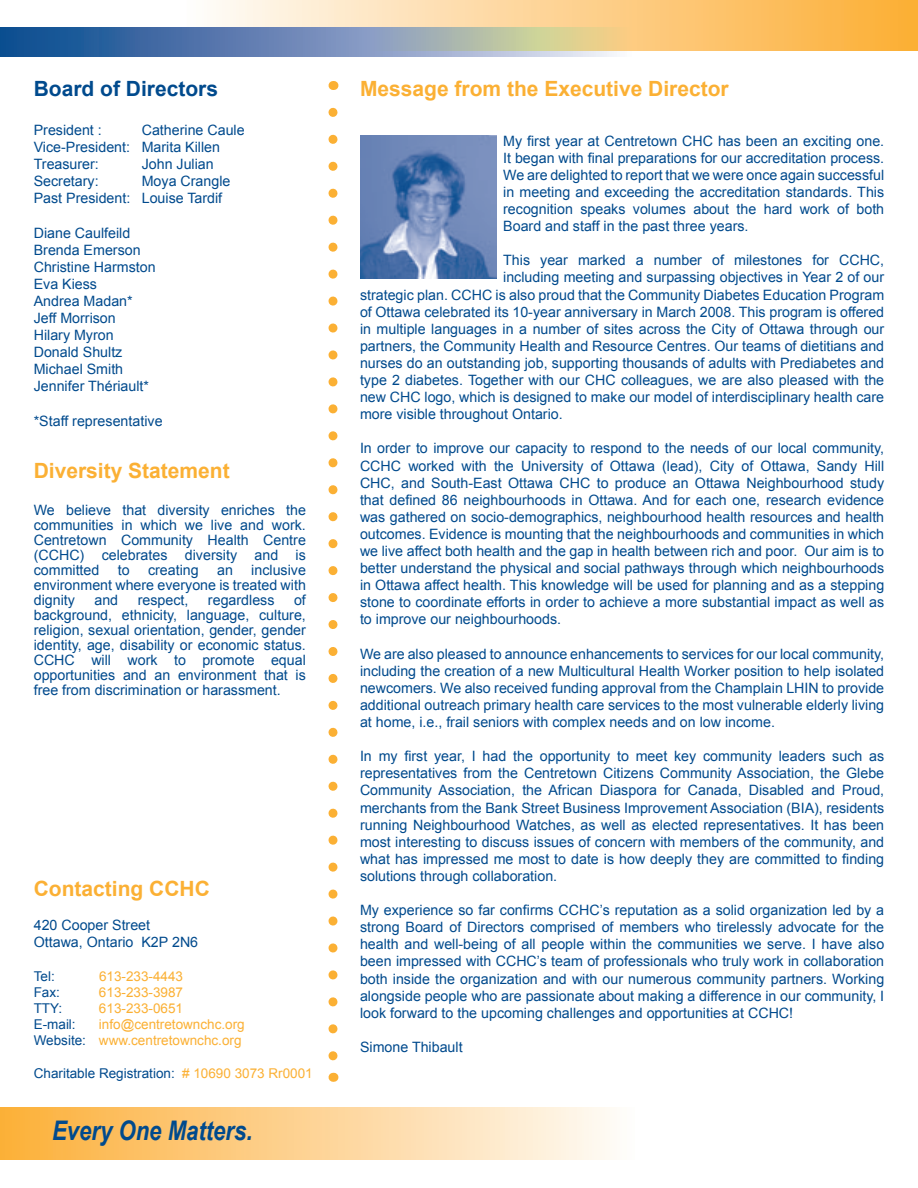
<style>
.page{position:relative;width:918px;height:1188px;background:#fff}
.page>*{position:absolute;margin:0;border:0;box-sizing:border-box;transform-origin:0 0}
.t1{font:italic 700 27px "Arial Narrow";color:#004a8d}
.t2{font:700 21px "Arial";color:#fbb034}
.t3{font:700 21px "Arial";color:#004a8d}
.t4{font:14.25px/17.1px "Arial";color:#004a8d;text-align:justify}
.t5{font:13.5px/16.2px "Arial";color:#fbb034;text-align:right}
.t6{font:13.5px "Arial";color:#004a8d}
.s1{color:#004a8d}
.s2{color:#fbb034}
</style>
<div class="page">
<div style="left:0;top:27px;width:634px;height:29px;background:linear-gradient(to right,#034089,#f2ecf7)"></div>
<svg style="left:187px;top:0;width:731px;height:50px;background:#e2c391"></svg>
<div style="left:0;top:1107px;width:634px;height:52px;background:linear-gradient(to right,#fcaf38,#fffbf8)"></div>
<svg style="left:328px;top:112px;width:10px;height:949px"></svg>
<img style="left:360px;top:135px;width:136px;height:143px">
<h2 class="t3" style="left:34px;top:75px;width:186px">Board of Directors</h2>
<p class="t4" style="left:34px;top:122px;width:70px">President :</p>
<p class="t4" style="left:34px;top:122px;width:212px;text-align:left;text-indent:108px">Catherine Caule<br>Vice-President: Marita Killen<br>Treasurer:</p>
<p class="t4" style="left:142px;top:156px;width:74px">John Julian</p>
<p class="t4" style="left:34px;top:173px;width:198px;text-indent:108px">Moya Crangle<br>Past President: Louise Tardif</p>
<p class="t4" style="left:34px;top:224px;width:123px;text-align:left">Diane Caulfeild<br>Brenda Emerson<br>Christine Harmston<br>Eva Kiess<br>Andrea Madan*<br>Jeff Morrison<br>Hilary Myron<br>Donald Shultz<br>Michael Smith<br>Jennifer Thériault*</p>
<p class="t4" style="left:34px;top:412px;width:130px">*Staff representative</p>
<p class="t4" style="left:34px;top:173px;width:66px">Secretary:</p>
<h2 class="t2" style="left:34px;top:457px;width:198px">Diversity Statement</h2>
<p class="t4" style="left:34px;top:503px;width:274px;line-height:15px">We believe that diversity enriches the communities in which we live and work.<br>Centretown Community Health Centre (CCHC) celebrates diversity and is committed</p>
<p class="t4" style="left:34px;top:563px;width:274px;line-height:15px;text-indent:218px">inclusive environment where everyone is treated with dignity</p>
<p class="t4" style="left:118px;top:562px;width:13px">to</p>
<p class="t4" style="left:148px;top:562px;width:52px">creating</p>
<p class="t4" style="left:217px;top:562px;width:17px">an</p>
<p class="t4" style="left:34px;top:593px;width:274px;line-height:15px;text-indent:260px">of background, ethnicity, language, culture, religion, sexual orientation, gender, gender identity, age, disability or economic status.<br>CCHC will work to promote equal opportunities and an environment that is free from discrimination or harassment.</p>
<p class="t4" style="left:94px;top:592px;width:25px">and</p>
<p class="t4" style="left:138px;top:592px;width:52px">respect,</p>
<p class="t4" style="left:208px;top:592px;width:68px">regardless</p>
<h2 class="t2" style="left:34px;top:875px;width:178px">Contacting CCHC</h2>
<p class="t4" style="left:34px;top:917px;width:166px">420 Cooper Street<br>Ottawa, Ontario K2P 2N6</p>
<p class="t6" style="left:34px;top:967px;width:23px">Tel:</p>
<p class="t5" style="left:99px;top:968px;width:86px">613-233-4443</p>
<p class="t6" style="left:34px;top:983px;width:28px">Fax:</p>
<p class="t5" style="left:99px;top:984px;width:86px">613-233-3987</p>
<p class="t6" style="left:34px;top:999px;width:30px">TTY:</p>
<p class="t5" style="left:99px;top:1000px;width:86px">613-233-0651</p>
<p class="t6" style="left:34px;top:1016px;width:43px">E-mail:</p>
<p class="t5" style="left:34px;top:1016px;width:213px">info@centretownchc.org<br><span class="s1">Website:</span> www.centretownchc.org</p>
<p class="t6" style="left:34px;top:1064px;width:280px">Charitable Registration: <span class="s2"># 10690 3073 Rr0001</span></p>
<h1 class="t1" style="left:52px;top:1110px;width:202px">Every One Matters.</h1>
<h2 class="t2" style="left:360px;top:75px;width:370px">Message from the Executive Director</h2>
<p class="t4" style="left:503px;top:132px;width:383px">My first year at Centretown CHC has been an exciting one.<br>It began with final preparations for our accreditation process.<br>We are delighted to report that we were once again successful in meeting and exceeding the accreditation standards. This recognition speaks volumes about the hard work of both Board and staff in the past three years.</p>
<p class="t4" style="left:503px;top:252px;width:382px">This year marked a number of milestones for CCHC,</p>
<p class="t4" style="left:503px;top:269px;width:382px">including meeting and surpassing objectives in Year 2 of our</p>
<p class="t4" style="left:360px;top:286px;width:526px">strategic plan. CCHC is also proud that the Community Diabetes Education Program</p>
<p class="t4" style="left:360px;top:303px;width:526px">of Ottawa celebrated its 10-year anniversary in March 2008. This program is offered</p>
<p class="t4" style="left:360px;top:320px;width:526px">in multiple languages in a number of sites across the City of Ottawa through our</p>
<p class="t4" style="left:360px;top:337px;width:526px">partners, the Community Health and Resource Centres. Our teams of dietitians and</p>
<p class="t4" style="left:360px;top:355px;width:526px">nurses do an outstanding job, supporting thousands of adults with Prediabetes and</p>
<p class="t4" style="left:360px;top:372px;width:526px">type 2 diabetes. Together with our CHC colleagues, we are also pleased with the</p>
<p class="t4" style="left:360px;top:389px;width:526px">new CHC logo, which is designed to make our model of interdisciplinary health care</p>
<p class="t4" style="left:360px;top:406px;width:204px">more visible throughout Ontario.</p>
<p class="t4" style="left:360px;top:440px;width:526px">In order to improve our capacity to respond to the needs of our local community, CCHC worked with the University of Ottawa (lead), City of Ottawa, Sandy Hill CHC, and South-East Ottawa CHC to produce an Ottawa Neighbourhood study that defined 86 neighbourhoods in Ottawa. And for each one, research evidence was gathered on socio-demographics, neighbourhood health resources and health outcomes. Evidence is mounting that the neighbourhoods and communities in which we live affect both health and the gap in health between rich and poor. Our aim is to better understand the physical and social pathways through which neighbourhoods in Ottawa affect health. This knowledge will be used for planning and as a stepping stone to coordinate efforts in order to achieve a more substantial impact as well as to improve our neighbourhoods.</p>
<p class="t4" style="left:360px;top:645px;width:526px">We are also pleased to announce enhancements to services for our local community, including the creation of a new Multicultural Health Worker position to help isolated newcomers. We also received funding approval from the Champlain LHIN to provide additional outreach primary health care services to the most vulnerable elderly living at home, i.e., frail seniors with complex needs and on low income.</p>
<p class="t4" style="left:360px;top:748px;width:526px">In my first year, I had the opportunity to meet key community leaders such as representatives from the Centretown Citizens Community Association, the Glebe Community Association, the African Diaspora for Canada, Disabled and Proud, merchants from the Bank Street Business Improvement Association (BIA), residents running Neighbourhood Watches, as well as elected representatives. It has been most interesting to discuss issues of concern with members of the community, and what has impressed me most to date is how deeply they are committed to finding solutions through collaboration.</p>
<p class="t4" style="left:360px;top:902px;width:526px">My experience so far confirms CCHC’s reputation as a solid organization led by a strong Board of Directors comprised of members who tirelessly advocate for the health and well-being of all people within the communities we serve. I have also been impressed with CCHC’s team of professionals who truly work in collaboration both inside the organization and with our numerous community partners. Working alongside people who are passionate about making a difference in our community, I look forward to the upcoming challenges and opportunities at CCHC!</p>
<p class="t4" style="left:360px;top:1039px;width:104px">Simone Thibault</p>
</div>
